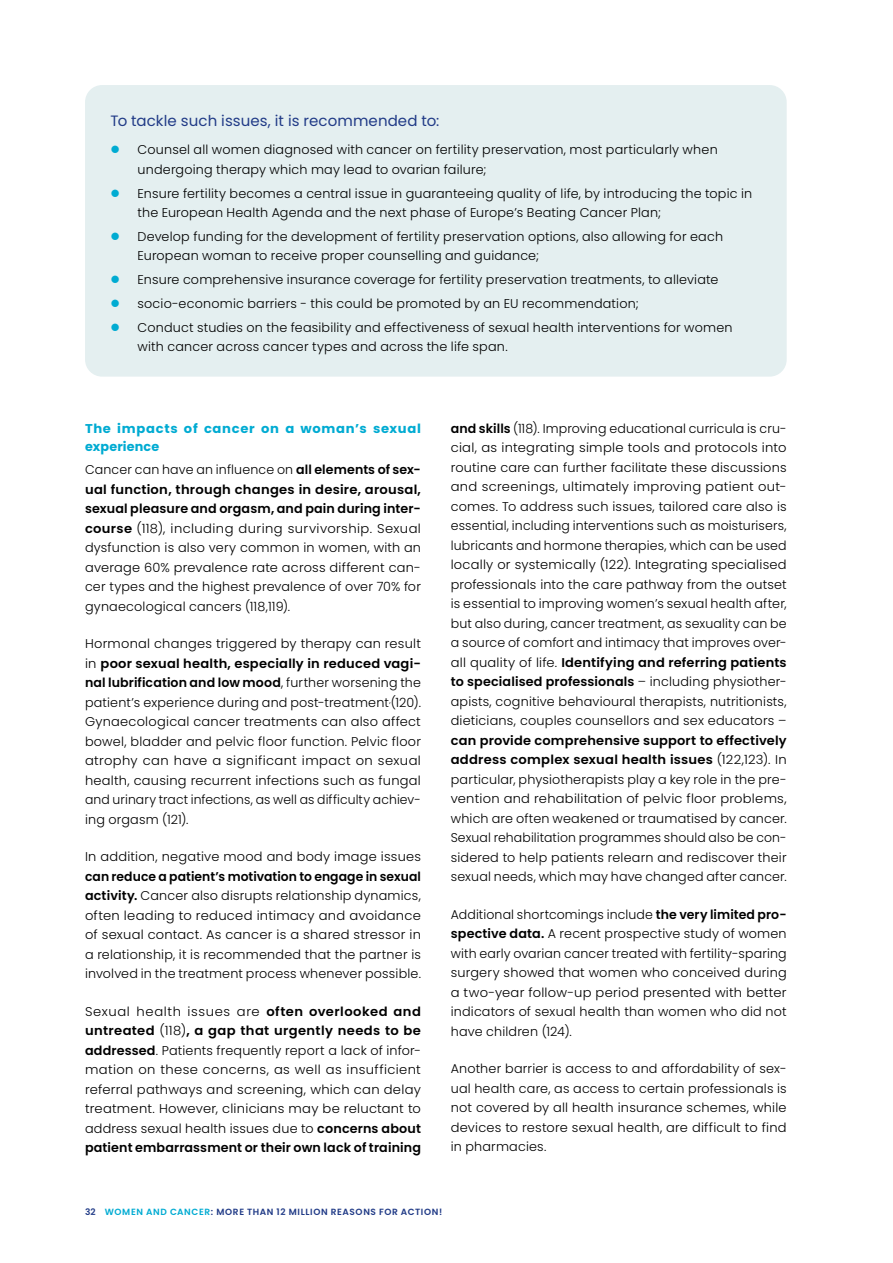
<style>
.page{position:relative;width:893px;height:1263px;background:#fff}
.page>*{position:absolute;margin:0;border:0;box-sizing:border-box;transform-origin:0 0}
.t1{font:15px "Poppins";letter-spacing:.005em;color:#213b87}
.t2{font:300 12.75px/19.5px "Poppins";letter-spacing:.015em;color:#000;text-align:justify}
.t3{font:700 12.75px/18px "Poppins";letter-spacing:.05em;color:#00abd2}
.t4{font:600 9px "Poppins";letter-spacing:.07em;color:#213b87}
.s1{font-weight:600}
.s2{color:#00abd2}
</style>
<div class="page">
<div style="left:85px;top:85px;width:702px;height:292px;background:#e4eff0;border-radius:17px"></div>
<hr style="left:892px;top:381px;width:1px;height:247px;background:#5ab0ae">
<p class="t1" style="left:111px;top:112px;width:330px">To tackle such issues, it is recommended to:</p>
<p class="t2" style="left:138px;top:140px;width:582px">Counsel all women diagnosed with cancer on fertility preservation, most particularly when undergoing therapy which may lead to ovarian failure;</p>
<p class="t2" style="left:138px;top:183px;width:616px">Ensure fertility becomes a central issue in guaranteeing quality of life, by introducing the topic in the European Health Agenda and the next phase of Europe’s Beating Cancer Plan;</p>
<p class="t2" style="left:138px;top:227px;width:587px">Develop funding for the development of fertility preservation options, also allowing for each<br>European woman to receive proper counselling and guidance;</p>
<p class="t2" style="left:138px;top:268px;width:596px;line-height:23.7px;text-align:left">Ensure comprehensive insurance coverage for fertility preservation treatments, to alleviate socio-economic barriers - this could be promoted by an EU recommendation;<br>Conduct studies on the feasibility and effectiveness of sexual health interventions for women</p>
<p class="t2" style="left:138px;top:337px;width:372px">with cancer across cancer types and across the life span.</p>
<p class="t3" style="left:85px;top:419px;width:337px">The impacts of cancer on a woman’s sexual experience</p>
<p class="t2" style="left:85px;top:460px;width:337px">Cancer can have an influence on <span class="s1">all elements of sex&shy;ual function, through changes in desire, arousal, sexual pleasure and orgasm, and pain during inter&shy;course</span> (118), including during survivorship. Sexual dysfunction is also very common in women, with an average 60% prevalence rate across different can&shy;cer types and the highest prevalence of over 70% for gynaecological cancers (118,119).</p>
<p class="t2" style="left:85px;top:634px;width:337px">Hormonal changes triggered by therapy can result in <span class="s1">poor sexual health, especially in reduced vagi&shy;nal lubrification and low mood</span>, further worsening the patient’s experience during and post-treatment<sup>,</sup>(120).<br>Gynaecological cancer treatments can also affect bowel, bladder and pelvic floor function. Pelvic floor atrophy can have a significant impact on sexual health, causing recurrent infections such as fungal and urinary tract infections, as well as difficulty achiev&shy;ing orgasm (121).</p>
<p class="t2" style="left:85px;top:847px;width:337px">In addition, negative mood and body image issues</p>
<p class="t2" style="left:85px;top:867px;width:337px"><span class="s1">can reduce a patient’s motivation to engage in sexual activity.</span> Cancer also disrupts relationship dynamics, often leading to reduced intimacy and avoidance of sexual contact. As cancer is a shared stressor in a relationship, it is recommended that the partner is involved in the treatment process whenever possible.</p>
<p class="t2" style="left:85px;top:1002px;width:337px">Sexual health issues are <span class="s1">often overlooked and untreated</span> (118)<span class="s1">, a gap that urgently needs to be addressed</span>. Patients frequently report a lack of infor&shy;mation on these concerns, as well as insufficient referral pathways and screening, which can delay treatment. However, clinicians may be reluctant to address sexual health issues due to <span class="s1">concerns about patient embarrassment or their own lack of training</span></p>
<p class="t2" style="left:451px;top:418px;width:337px"><span class="s1">and skills</span> (118). Improving educational curricula is cru&shy;cial, as integrating simple tools and protocols into routine care can further facilitate these discussions and screenings, ultimately improving patient out&shy;comes. To address such issues, tailored care also is essential, including interventions such as moisturisers, lubricants and hormone therapies, which can be used locally or systemically (122). Integrating specialised professionals into the care pathway from the outset is essential to improving women’s sexual health after, but also during, cancer treatment, as sexuality can be a source of comfort and intimacy that improves over&shy;all quality of life. <span class="s1">Identifying and referring patients to specialised professionals</span> – including physiother&shy;apists, cognitive behavioural therapists, nutritionists, dieticians, couples counsellors and sex educators –</p>
<p class="t2" style="left:451px;top:730px;width:337px"><span class="s1">can provide comprehensive support to effectively address complex sexual health issues</span> (122,123). In particular, physiotherapists play a key role in the pre&shy;vention and rehabilitation of pelvic floor problems, which are often weakened or traumatised by cancer.<br>Sexual rehabilitation programmes should also be con&shy;sidered to help patients relearn and rediscover their sexual needs, which may have changed after cancer.</p>
<p class="t2" style="left:451px;top:904px;width:337px">Additional shortcomings include <span class="s1">the very limited pro&shy;spective data.</span> A recent prospective study of women with early ovarian cancer treated with fertility-sparing surgery showed that women who conceived during a two-year follow-up period presented with better indicators of sexual health than women who did not have children (124).</p>
<p class="t2" style="left:451px;top:1059px;width:337px">Another barrier is access to and affordability of sex&shy;ual health care, as access to certain professionals is not covered by all health insurance schemes, while devices to restore sexual health, are difficult to find in pharmacies.</p>
<p class="t4" style="left:85px;top:1207px;width:359px">32 <span class="s2">WOMEN AND CANCER</span>: MORE THAN 12 MILLION REASONS FOR ACTION!</p>
</div>
